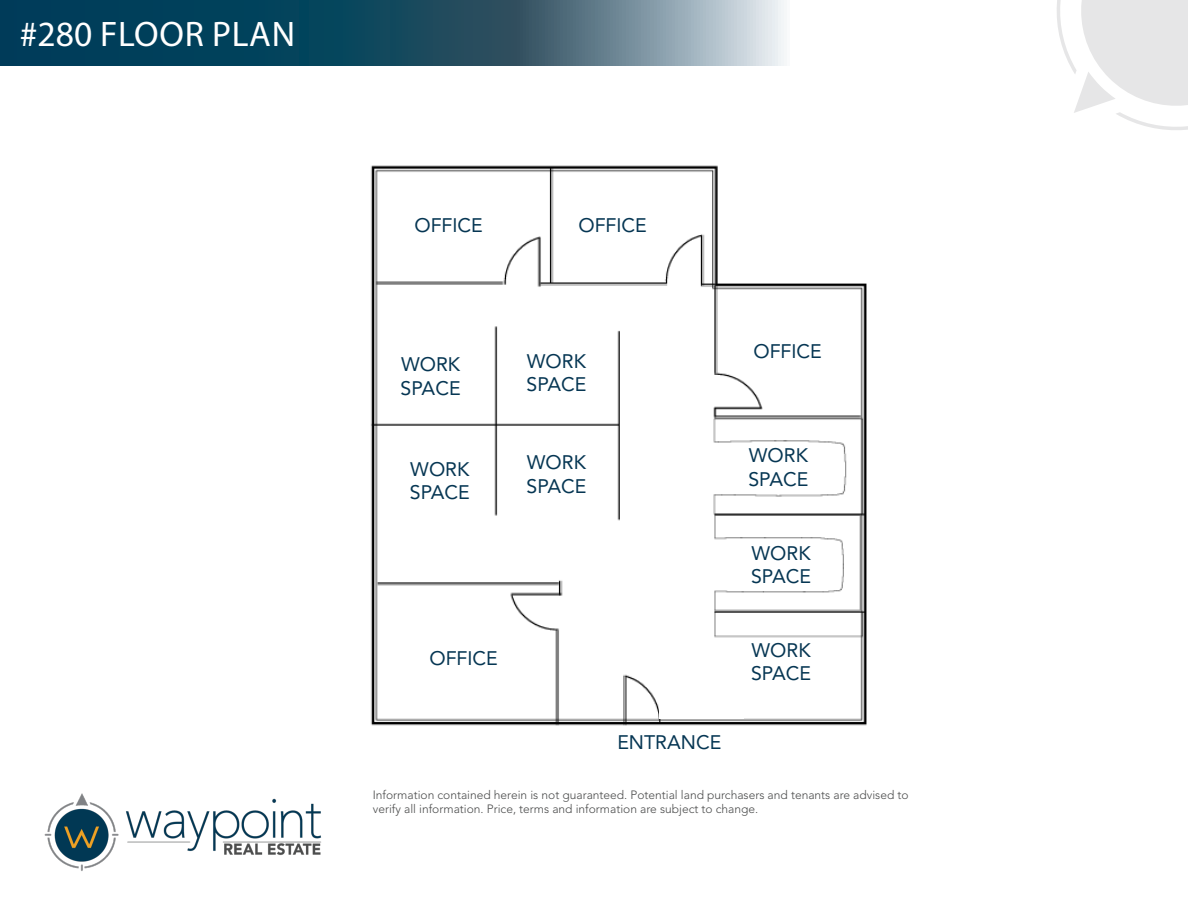
<style>
.page{position:relative;width:1188px;height:918px;background:#fff}
.page>*{position:absolute;margin:0;border:0;box-sizing:border-box;transform-origin:0 0}
.t1{font:35.55px "Myriad Pro";letter-spacing:.02em;color:#fff}
.t2{font:19.5px/23.4px "Avenir LT Std";color:#063653}
.t3{font:300 12px/14.4px "Avenir LT Std";color:#4b4c4c}
</style>
<div class="page">
<img style="left:370px;top:165px;width:497px;height:561px">
<svg style="left:1057px;top:0;width:131px;height:130px"></svg>
<svg style="left:0;top:0;width:784px;height:66px;background:#346175"></svg>
<img style="left:44px;top:793px;width:277px;height:78px">
<div style="left:388px;top:356px;width:85px;height:39px;background:#fff"></div>
<div style="left:406px;top:205px;width:85px;height:38px;background:#fff"></div>
<div style="left:570px;top:205px;width:85px;height:38px;background:#fff"></div>
<div style="left:421px;top:638px;width:85px;height:39px;background:#fff"></div>
<div style="left:745px;top:332px;width:85px;height:38px;background:#fff"></div>
<div style="left:514px;top:353px;width:85px;height:38px;background:#fff"></div>
<div style="left:397px;top:461px;width:85px;height:38px;background:#fff"></div>
<div style="left:514px;top:455px;width:85px;height:38px;background:#fff"></div>
<div style="left:736px;top:448px;width:85px;height:38px;background:#fff"></div>
<div style="left:739px;top:545px;width:85px;height:38px;background:#fff"></div>
<div style="left:739px;top:642px;width:85px;height:38px;background:#fff"></div>
<div style="left:659px;top:680px;width:85px;height:39px;background:#fff"></div>
<p class="t1" style="left:20px;top:12px;width:277px">#280 FLOOR PLAN</p>
<p class="t2" style="left:414px;top:213px;width:70px">OFFICE</p>
<p class="t2" style="left:578px;top:213px;width:70px">OFFICE</p>
<p class="t2" style="left:401px;top:353px;width:61px">WORK<br>SPACE</p>
<p class="t2" style="left:526px;top:350px;width:61px">WORK<br>SPACE</p>
<p class="t2" style="left:753px;top:340px;width:70px">OFFICE</p>
<p class="t2" style="left:410px;top:458px;width:61px">WORK<br>SPACE</p>
<p class="t2" style="left:526px;top:451px;width:61px">WORK<br>SPACE</p>
<p class="t2" style="left:748px;top:444px;width:61px">WORK<br>SPACE</p>
<p class="t2" style="left:429px;top:646px;width:70px">OFFICE</p>
<p class="t2" style="left:617px;top:731px;width:106px">ENTRANCE</p>
<p class="t2" style="left:751px;top:541px;width:61px">WORK<br>SPACE</p>
<p class="t2" style="left:751px;top:639px;width:61px">WORK<br>SPACE</p>
<p class="t3" style="left:373px;top:787px;width:537px">Information contained herein is not guaranteed. Potential land purchasers and tenants are advised to verify all information. Price, terms and information are subject to change.</p>
</div>
